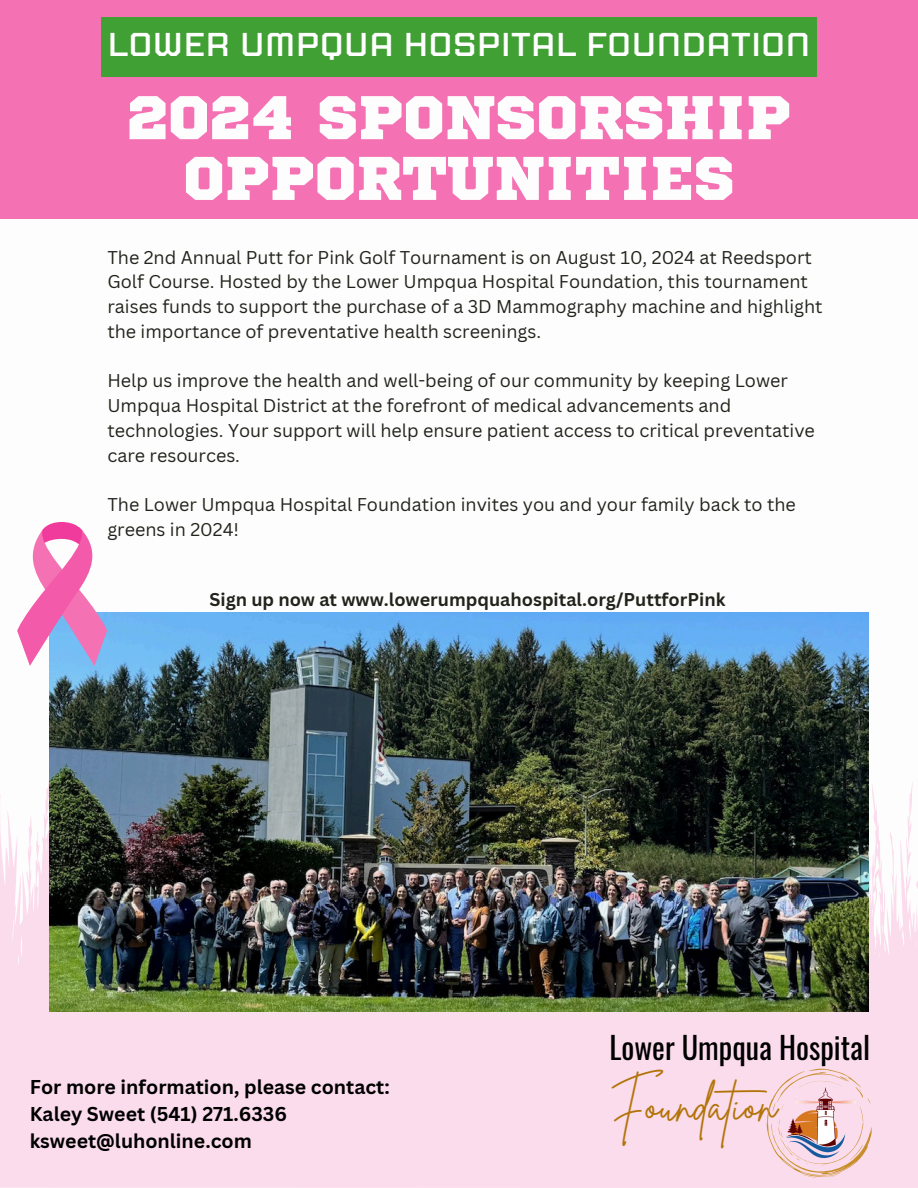
<style>
.page{position:relative;width:918px;height:1188px;background:#fff}
.page>*{position:absolute;margin:0;border:0;box-sizing:border-box;transform-origin:0 0}
.t1{font:61.5px "Sports World";color:#fefdfd}
.t2{font:47.1px "Brittany Signature";color:#b27409}
.t3{font:500 33px "Jaturat";color:#fff}
.t4{font:30.3px "Oswald";color:#000}
.t5{font:700 19.5px/27px "Canva Sans";color:#000}
.t6{font:18px/24.8px "Canva Sans";color:#22241c}
.t7{font:700 18px "Canva Sans";color:#22241c}
</style>
<div class="page">
<svg style="left:0;top:739px;width:918px;height:449px;background:#fbdeed"></svg>
<div style="left:0;top:0;width:918px;height:218px;background:#f472b3"></div>
<div style="left:101px;top:17px;width:716px;height:59px;background:#40a034"></div>
<img style="left:50px;top:613px;width:819px;height:399px">
<svg style="left:17px;top:522px;width:90px;height:144px"></svg>
<svg style="left:767px;top:1069px;width:105px;height:109px;background:#f5d3d7"></svg>
<img style="left:785px;top:1083px;width:73px;height:75px">
<p class="t3" style="left:108px;top:30px;width:704px">LOWER UMPQUA HOSPITAL FOUNDATION</p>
<h1 class="t1" style="left:127px;top:90px;width:665px">2024 SPONSORSHIP</h1>
<h1 class="t1" style="left:183px;top:151px;width:553px">OPPORTUNITIES</h1>
<p class="t6" style="left:107px;top:244px;width:717px">The 2nd Annual Putt for Pink Golf Tournament is on August 10, 2024 at Reedsport Golf Course. Hosted by the Lower Umpqua Hospital Foundation, this tournament raises funds to support the purchase of a 3D Mammography machine and highlight the importance of preventative health screenings.</p>
<p class="t6" style="left:107px;top:368px;width:709px">Help us improve the health and well-being of our community by keeping Lower Umpqua Hospital District at the forefront of medical advancements and technologies. Your support will help ensure patient access to critical preventative care resources.</p>
<h5 class="t6" style="left:107px;top:492px;width:690px">The Lower Umpqua Hospital Foundation invites you and your family back to the greens in 2024!</h5>
<p class="t7" style="left:209px;top:586px;width:517px">Sign up now at www.lowerumpquahospital.org/PuttforPink</p>
<p class="t5" style="left:30px;top:1073px;width:362px">For more information, please contact:<br>Kaley Sweet (541) 271.6336 ksweet@luhonline.com</p>
<p class="t4" style="left:610px;top:1024px;width:262px">Lower Umpqua Hospital</p>
<h5 class="t2" style="left:610px;top:1074px;width:172px">Foundation</h5>
</div>
